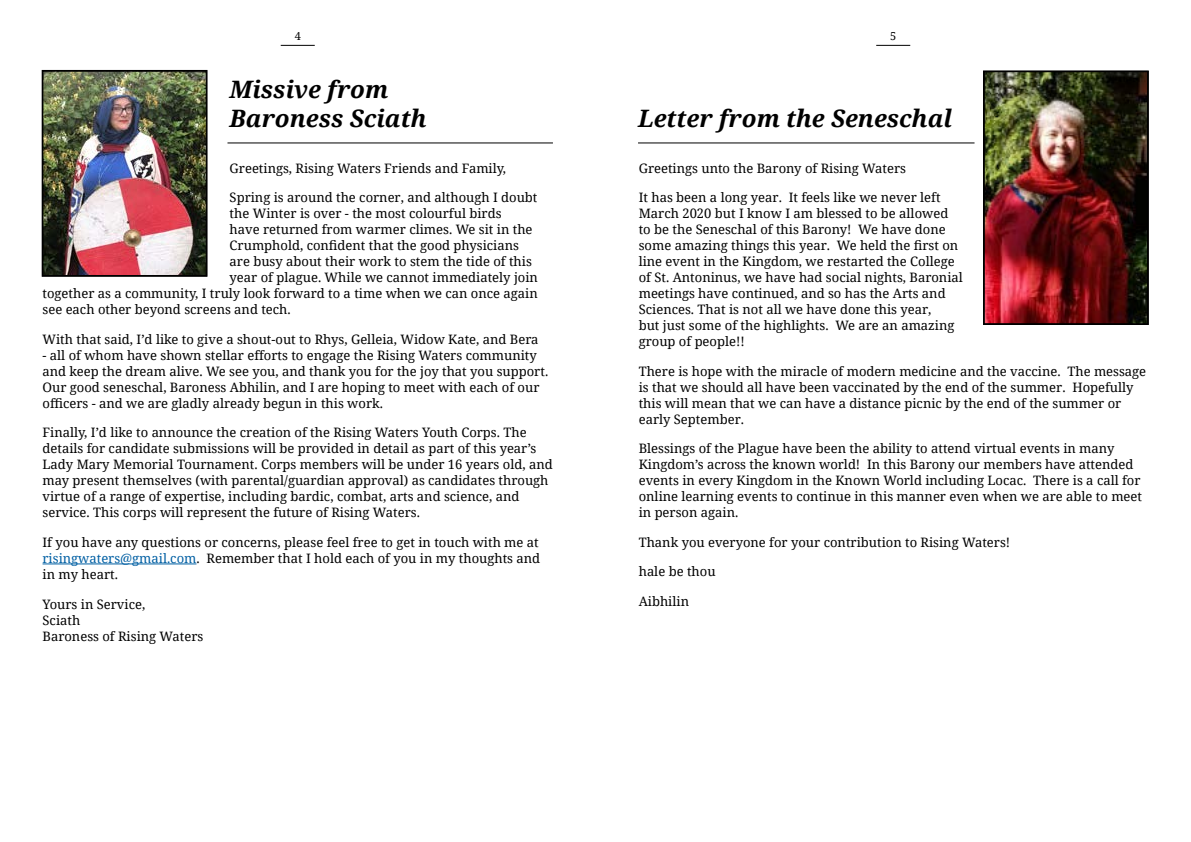
<style>
.page{position:relative;width:1191px;height:842px;background:#fff}
.page>*{position:absolute;margin:0;border:0;box-sizing:border-box;transform-origin:0 0}
.t1{font:italic 700 24px/28.8px "Noto Serif";color:#000}
.t2{font:13px/16px "Noto Serif";color:#000}
.t3{font:11px "Noto Serif";color:#000}
.s1{color:#005fa3}
</style>
<div class="page">
<hr style="left:876px;top:45px;width:34px;height:1px;background:#000">
<hr style="left:281px;top:45px;width:34px;height:1px;background:#000">
<hr style="left:43px;top:564px;width:153px;height:1px;background:#005fa3">
<hr style="left:227px;top:142px;width:326px;height:1px;background:#000">
<img style="left:42px;top:70px;width:165px;height:204px">
<div style="left:43px;top:71px;width:163px;height:205px;border:1px solid #000"></div>
<hr style="left:638px;top:142px;width:336px;height:1px;background:#000">
<img style="left:983px;top:74px;width:165px;height:251px">
<div style="left:984px;top:72px;width:163px;height:252px;border:1px solid #000"></div>
<p class="t3" style="left:295px;top:29px;width:8px">4</p>
<p class="t3" style="left:890px;top:29px;width:8px">5</p>
<h1 class="t1" style="left:230px;top:75px;width:198px">Missive from<br>Baroness Sciath</h1>
<p class="t2" style="left:230px;top:160px;width:278px">Greetings, Rising Waters Friends and Family,</p>
<p class="t2" style="left:230px;top:189px;width:309px">Spring is around the corner, and although I doubt</p>
<p class="t2" style="left:230px;top:205px;width:273px">the Winter is over - the most colourful birds</p>
<p class="t2" style="left:230px;top:221px;width:304px">have returned from warmer climes. We sit in the</p>
<p class="t2" style="left:230px;top:237px;width:291px">Crumphold, confident that the good physicians</p>
<p class="t2" style="left:230px;top:253px;width:304px">are busy about their work to stem the tide of this</p>
<p class="t2" style="left:230px;top:269px;width:310px">year of plague. While we cannot immediately join</p>
<p class="t2" style="left:43px;top:285px;width:497px">together as a community, I truly look forward to a time when we can once again</p>
<p class="t2" style="left:43px;top:301px;width:250px">see each other beyond screens and tech.</p>
<p class="t2" style="left:43px;top:331px;width:497px">With that said, I’d like to give a shout-out to Rhys, Gelleia, Widow Kate, and Bera</p>
<p class="t2" style="left:43px;top:347px;width:507px">- all of whom have shown stellar efforts to engage the Rising Waters community and keep the dream alive. We see you, and thank you for the joy that you support.<br>Our good seneschal, Baroness Abhilin, and I are hoping to meet with each of our officers - and we are gladly already begun in this work.</p>
<p class="t2" style="left:43px;top:424px;width:512px">Finally, I’d like to announce the creation of the Rising Waters Youth Corps. The details for candidate submissions will be provided in detail as part of this year’s Lady Mary Memorial Tournament. Corps members will be under 16 years old, and may present themselves (with parental/guardian approval) as candidates through virtue of a range of expertise, including bardic, combat, arts and science, and service. This corps will represent the future of Rising Waters.</p>
<p class="t2" style="left:43px;top:534px;width:499px;text-align:justify">If you have any questions or concerns, please feel free to get in touch with me at <span class="s1">risingwaters@gmail.com</span>. Remember that I hold each of you in my thoughts and in my heart.</p>
<p class="t2" style="left:43px;top:595px;width:162px">Yours in Service,<br>Sciath<br>Baroness of Rising Waters</p>
<h1 class="t1" style="left:638px;top:103px;width:316px">Letter from the Seneschal</h1>
<p class="t2" style="left:639px;top:160px;width:269px">Greetings unto the Barony of Rising Waters</p>
<p class="t2" style="left:639px;top:189px;width:326px">It has been a long year. It feels like we never left March 2020 but I know I am blessed to be allowed to be the Seneschal of this Barony! We have done some amazing things this year. We held the first on line event in the Kingdom, we restarted the College of St. Antoninus, we have had social nights, Baronial meetings have continued, and so has the Arts and Sciences. That is not all we have done this year,<br>but just some of the highlights. We are an amazing group of people!!</p>
<p class="t2" style="left:639px;top:363px;width:509px">There is hope with the miracle of modern medicine and the vaccine. The message is that we should all have been vaccinated by the end of the summer. Hopefully this will mean that we can have a distance picnic by the end of the summer or early September.</p>
<p class="t2" style="left:639px;top:440px;width:505px">Blessings of the Plague have been the ability to attend virtual events in many Kingdom’s across the known world! In this Barony our members have attended events in every Kingdom in the Known World including Locac. There is a call for online learning events to continue in this manner even when we are able to meet in person again.</p>
<p class="t2" style="left:639px;top:534px;width:373px">Thank you everyone for your contribution to Rising Waters!</p>
<p class="t2" style="left:639px;top:563px;width:78px">hale be thou</p>
<p class="t2" style="left:639px;top:593px;width:52px">Aibhilin</p>
</div>
